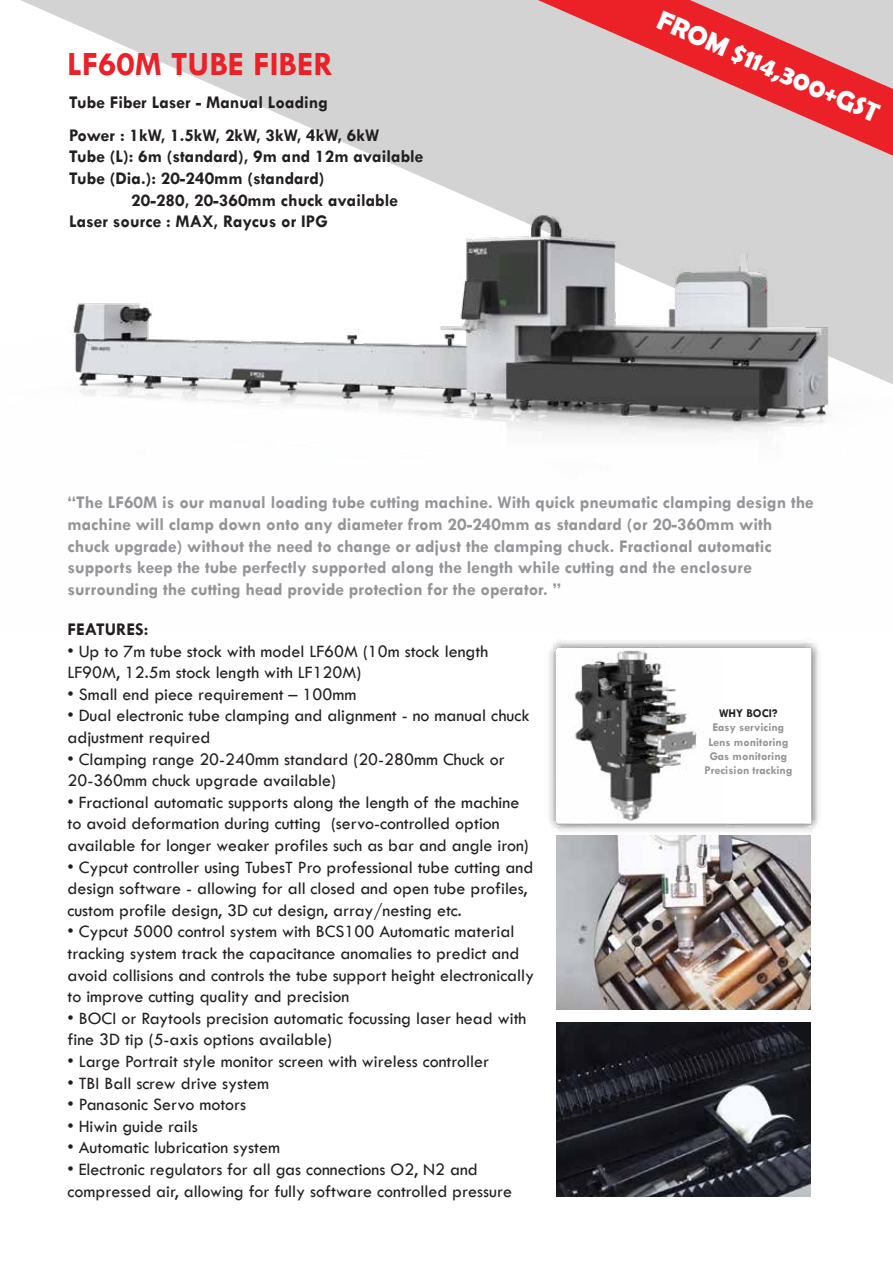
<style>
.page{position:relative;width:893px;height:1263px;background:#fff}
.page>*{position:absolute;margin:0;border:0;box-sizing:border-box;transform-origin:0 0}
.t1{font:700 34.35px "Tw Cen";color:#ec2027}
.t2{font:700 27px "Berlin Sans FB Demi";color:#fff}
.t3{font:18px/21.6px "Tw Cen";color:#231f20}
.t4{font:700 18px/21.6px "Tw Cen";color:#939598}
.t5{font:700 18px/21.6px "Tw Cen";color:#231f20}
.t6{font:700 12px/14.4px "Tw Cen";color:#939598;text-align:center}
.t7{font:700 12px "Tw Cen";color:#231f20}
</style>
<div class="page">
<img style="left:20px;top:0;width:873px;height:498px">
<img style="left:557px;top:1023px;width:253px;height:174px">
<svg style="left:774px;top:1023px;width:36px;height:38px"></svg>
<img style="left:557px;top:898px;width:253px;height:111px">
<img style="left:530px;top:578px;width:289px;height:320px">
<div style="left:557px;top:648px;width:254px;height:175px;background:#fff"></div>
<img style="left:574px;top:649px;width:123px;height:173px">
<h1 class="t1" style="left:67px;top:43px;width:268px">LF60M TUBE FIBER</h1>
<p class="t5" style="left:69px;top:91px;width:260px">Tube Fiber Laser - Manual Loading</p>
<p class="t5" style="left:69px;top:124px;width:356px">Power : 1kW, 1.5kW, 2kW, 3kW, 4kW, 6kW<br>Tube (L): 6m (standard), 9m and 12m available<br>Tube (Dia.): 20-240mm (standard)</p>
<p class="t5" style="left:69px;top:189px;width:331px;text-indent:62px">20-280, 20-360mm chuck available<br>Laser source : MAX, Raycus or IPG</p>
<h2 class="t2" style="left:666px;top:3px;width:241px;rotate:24deg">FROM $114,300+GST</h2>
<p class="t4" style="left:68px;top:491px;width:748px">“The LF60M is our manual loading tube cutting machine. With quick pneumatic clamping design the machine will clamp down onto any diameter from 20-240mm as standard (or 20-360mm with chuck upgrade) without the need to change or adjust the clamping chuck. Fractional automatic supports keep the tube perfectly supported along the length while cutting and the enclosure surrounding the cutting head provide protection for the operator. ”</p>
<p class="t5" style="left:67px;top:618px;width:82px">FEATURES:</p>
<p class="t3" style="left:67px;top:640px;width:422px">• Up to 7m tube stock with model LF60M (10m stock length<br>LF90M, 12.5m stock length with LF120M)</p>
<p class="t3" style="left:67px;top:683px;width:290px">• Small end piece requirement – 100mm</p>
<p class="t3" style="left:67px;top:705px;width:464px">• Dual electronic tube clamping and alignment - no manual chuck adjustment required</p>
<p class="t3" style="left:67px;top:748px;width:439px">• Clamping range 20-240mm standard (20-280mm Chuck or<br>20-360mm chuck upgrade available)</p>
<p class="t3" style="left:67px;top:791px;width:463px">• Fractional automatic supports along the length of the machine to avoid deformation during cutting (servo-controlled option available for longer weaker profiles such as bar and angle iron)</p>
<p class="t3" style="left:67px;top:856px;width:467px">• Cypcut controller using TubesT Pro professional tube cutting and design software - allowing for all closed and open tube profiles, custom profile design, 3D cut design, array/nesting etc.</p>
<p class="t3" style="left:67px;top:921px;width:468px">• Cypcut 5000 control system with BCS100 Automatic material tracking system track the capacitance anomalies to predict and avoid collisions and controls the tube support height electronically to improve cutting quality and precision</p>
<p class="t3" style="left:67px;top:1007px;width:460px">• BOCI or Raytools precision automatic focussing laser head with fine 3D tip (5-axis options available)</p>
<p class="t3" style="left:67px;top:1050px;width:423px">• Large Portrait style monitor screen with wireless controller</p>
<p class="t3" style="left:67px;top:1072px;width:203px">• TBI Ball screw drive system</p>
<p class="t3" style="left:67px;top:1094px;width:180px">• Panasonic Servo motors</p>
<p class="t3" style="left:67px;top:1115px;width:132px">• Hiwin guide rails</p>
<p class="t3" style="left:67px;top:1137px;width:214px">• Automatic lubrication system</p>
<p class="t3" style="left:67px;top:1158px;width:446px">• Electronic regulators for all gas connections O2, N2 and compressed air, allowing for fully software controlled pressure</p>
<p class="t7" style="left:719px;top:706px;width:60px">WHY BOCI?</p>
<p class="t6" style="left:704px;top:720px;width:90px">Easy servicing<br>Lens monitoring<br>Gas monitoring<br>Precision tracking</p>
</div>
